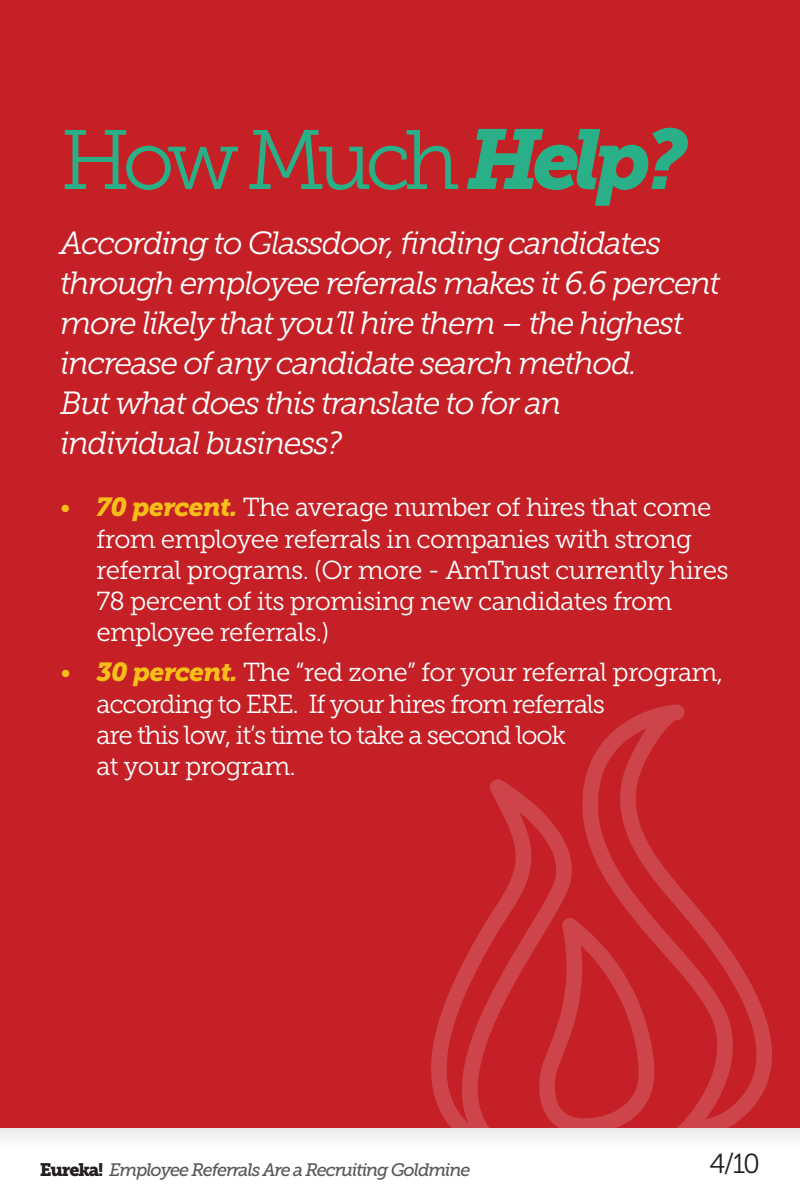
<style>
.page{position:relative;width:800px;height:1200px;background:#fff}
.page>*{position:absolute;margin:0;border:0;box-sizing:border-box;transform-origin:0 0}
.t1{font:84px "Museo Slab 300";letter-spacing:-.085em;color:#29b088}
.t2{font:italic 32px/40px "Museo Slab 300";letter-spacing:-.045em;color:#fff}
.t3{font:27.5px "Museo Slab 300";color:#231f20}
.t4{font:26px/31.2px "Museo Slab 300";letter-spacing:-.025em;color:#fff}
.t5{font:26px/31.2px "Museo Slab 300";letter-spacing:-.045em;color:#fff}
.t6{font:italic 18px "Museo Slab 500";letter-spacing:-.06em;color:#57585a}
.s1{font-family:"Museo Slab 900";font-style:italic}
.s2{color:#f7be17}
.s3{font-family:"Museo Slab 900";font-style:italic;color:#f7be17}
.s4{font-family:"Museo Slab 900";font-style:normal;color:#231f20}
</style>
<div class="page">
<div style="left:0;top:1128px;width:800px;height:20px;background:#f3f3f3"></div>
<div style="left:0;top:0;width:800px;height:1128px;background:#c42026"></div>
<svg style="left:431px;top:779px;width:141px;height:349px"></svg>
<svg style="left:582px;top:704px;width:190px;height:424px"></svg>
<svg style="left:536px;top:917px;width:124px;height:211px"></svg>
<h1 class="t1" style="left:60px;top:114px;width:629px">How Much <span class="s1">Help?</span></h1>
<p class="t2" style="left:60px;top:223px;width:661px">According to Glassdoor, finding candidates through employee referrals makes it 6.6 percent more likely that you’ll hire them – the highest increase of any candidate search method.<br>But what does this translate to for an<br>individual business?</p>
<p class="t4" style="left:96px;top:492px;width:634px;text-indent:-36px"><span class="s2">•</span> <span class="s3">70 percent.</span> The average number of hires that come from employee referrals in companies with strong referral programs. (Or more - AmTrust currently hires 78 percent of its promising new candidates from employee referrals.)</p>
<p class="t5" style="left:96px;top:657px;width:628px;text-indent:-36px"><span class="s2">•</span> <span class="s3">30 percent.</span> The “red zone” for your referral program, according to ERE. If your hires from referrals<br>are this low, it’s time to take a second look<br>at your program.</p>
<p class="t6" style="left:40px;top:1160px;width:432px"><span class="s4">Eureka!</span> Employee Referrals Are a Recruiting Goldmine</p>
<p class="t3" style="left:709px;top:1149px;width:52px">4/10</p>
</div>
